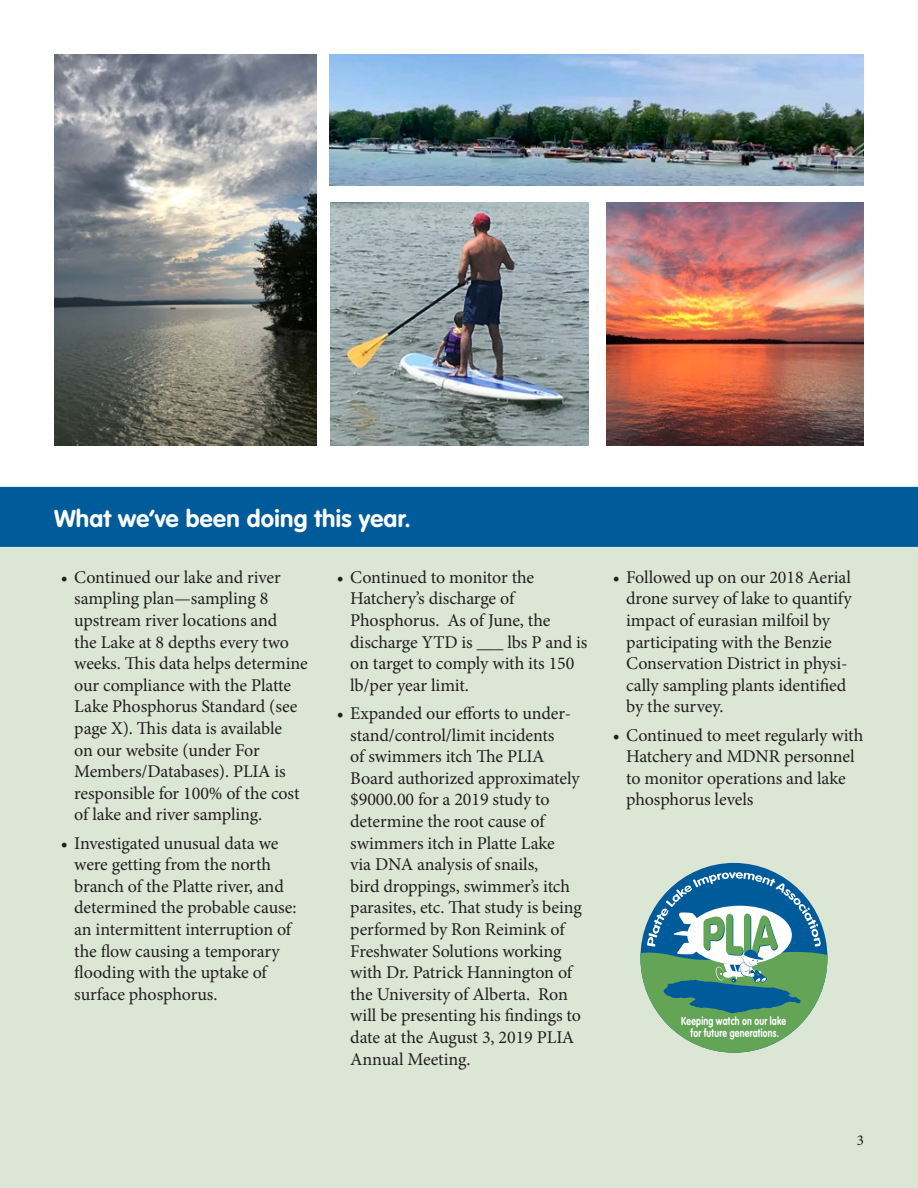
<style>
.page{position:relative;width:918px;height:1188px;background:#fff}
.page>*{position:absolute;margin:0;border:0;box-sizing:border-box;transform-origin:0 0}
.t1{font:700 24px "VAG Rounded";letter-spacing:.015em;color:#fff}
.t2{font:18px/21.6px "Minion Pro";letter-spacing:-.01em;color:#231f20}
.t3{font:15px "Minion Pro";color:#231f20}
.t4{font:700 11.4px/12.3px "VAG Rounded";letter-spacing:.025em;color:#fff;text-align:center;scale:.75 1}
</style>
<div class="page">
<div style="left:0;top:502px;width:918px;height:686px;background:#dce6d5"></div>
<div style="left:0;top:487px;width:918px;height:60px;background:#005b9b"></div>
<img style="left:329px;top:54px;width:535px;height:132px">
<img style="left:330px;top:202px;width:258px;height:244px">
<img style="left:606px;top:202px;width:258px;height:244px">
<img style="left:54px;top:54px;width:262px;height:392px">
<svg style="left:640px;top:872px;width:187px;height:181px"></svg>
<h1 class="t1" style="left:54px;top:505px;width:358px">What we’ve been doing this year.</h1>
<p class="t2" style="left:74px;top:566px;width:235px;text-indent:-14px">• Continued our lake and river sampling plan—sampling 8 upstream river locations and<br>the Lake at 8 depths every two weeks. This data helps determine our compliance with the Platte<br>Lake Phosphorus Standard (see page X). This data is available<br>on our website (under For<br>Members/Databases). PLIA is responsible for 100% of the cost of lake and river sampling.</p>
<p class="t2" style="left:74px;top:832px;width:224px;text-indent:-14px">• Investigated unusual data we were getting from the north branch of the Platte river, and determined the probable cause: an intermittent interruption of the flow causing a temporary flooding with the uptake of surface phosphorus.</p>
<p class="t2" style="left:350px;top:566px;width:239px;text-indent:-14px">• Continued to monitor the<br>Hatchery’s discharge of<br>Phosphorus. As of June, the discharge YTD is ___ lbs P and is on target to comply with its 150 lb/per year limit.</p>
<p class="t2" style="left:350px;top:703px;width:233px;text-indent:-14px">• Expanded our efforts to under&shy;stand/control/limit incidents<br>of swimmers itch The PLIA<br>Board authorized approximately $9000.00 for a 2019 study to determine the root cause of swimmers itch in Platte Lake<br>via DNA analysis of snails,<br>bird droppings, swimmer’s itch parasites, etc. That study is being performed by Ron Reimink of<br>Freshwater Solutions working with Dr. Patrick Hannington of the University of Alberta. Ron will be presenting his findings to date at the August 3, 2019 PLIA<br>Annual Meeting.</p>
<p class="t2" style="left:626px;top:566px;width:227px;text-indent:-14px">• Followed up on our 2018 Aerial drone survey of lake to quantify impact of eurasian milfoil by participating with the Benzie<br>Conservation District in physi&shy;cally sampling plants identified by the survey.</p>
<p class="t2" style="left:626px;top:724px;width:239px;text-indent:-14px">• Continued to meet regularly with<br>Hatchery and MDNR personnel to monitor operations and lake phosphorus levels</p>
<p class="t4" style="left:681px;top:1015px;width:142px">Keeping watch on our lake for future generations.</p>
<p class="t3" style="left:857px;top:1130px;width:9px">3</p>
</div>
